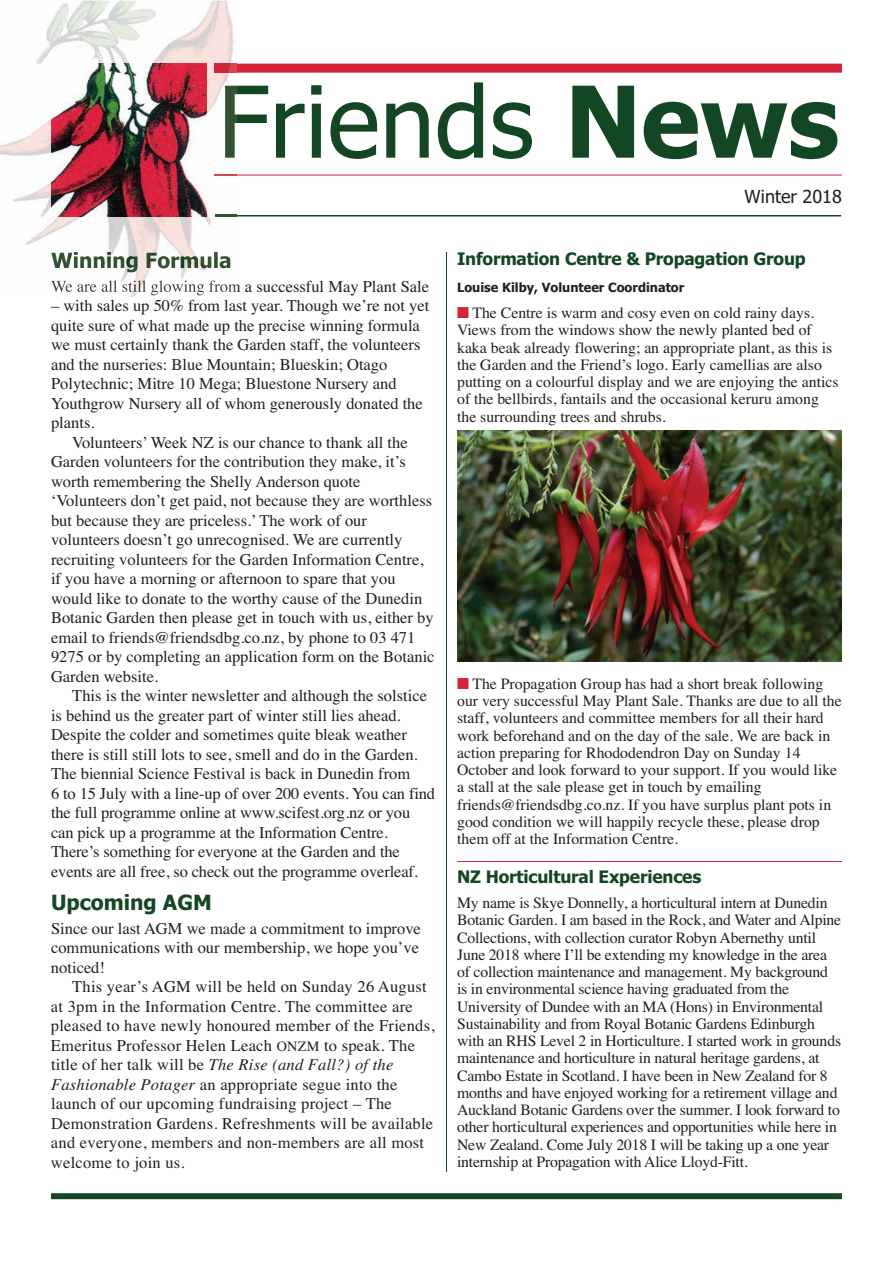
<style>
.page{position:relative;width:893px;height:1263px;background:#fff}
.page>*{position:absolute;margin:0;border:0;box-sizing:border-box;transform-origin:0 0}
.t1{font:99px "Tahoma";color:#134724}
.t2{font:700 21px "Tahoma";color:#134724}
.t3{font:18px "Tahoma";color:#231f20}
.t4{font:700 17.25px "Tahoma";letter-spacing:-.01em;color:#134724}
.t5{font:16.5px/19.5px "Times";color:#231f20}
.t6{font:15.75px/17.2px "Times";letter-spacing:-.01em;color:#231f20}
.t7{font:700 12.75px "Tahoma";color:#231f20}
.s1{font-weight:700}
.s2{font-size:14.25px}
.s3{font-style:italic}
.s4{color:#d6223a}
</style>
<div class="page">
<div style="left:51px;top:1193px;width:791px;height:6px;background:#134724"></div>
<hr style="left:457px;top:861px;width:385px;height:1px;background:#d6223a">
<div style="left:215px;top:64px;width:627px;height:9px;background:#d6223a"></div>
<hr style="left:215px;top:175px;width:627px;height:1px;background:#d6223a">
<hr style="left:215px;top:215px;width:626px;height:1px;background:#134724">
<img style="left:457px;top:430px;width:385px;height:231px">
<hr style="left:446px;top:252px;width:1px;height:920px;background:#134724">
<img style="left:0;top:1px;width:237px;height:296px">
<img style="left:51px;top:252px;width:179px;height:20px">
<img style="left:51px;top:280px;width:66px;height:12px">
<img style="left:215px;top:64px;width:22px;height:9px">
<img style="left:225px;top:85px;width:12px;height:74px">
<svg style="left:215px;top:175px;width:22px;height:1px"></svg>
<svg style="left:215px;top:215px;width:22px;height:1px"></svg>
<h1 class="t1" style="left:218px;top:66px;width:623px">Friends <span class="s1">News</span></h1>
<p class="t3" style="left:745px;top:186px;width:99px">Winter 2018</p>
<p class="t5" style="left:51px;top:276px;width:380px">We are all still glowing from a successful May Plant Sale</p>
<p class="t5" style="left:51px;top:296px;width:380px">– with sales up 50% from last year. Though we’re not yet quite sure of what made up the precise winning formula we must certainly thank the Garden staff, the volunteers and the nurseries: Blue Mountain; Blueskin; Otago Polytechnic; Mitre 10 Mega; Bluestone Nursery and Youthgrow Nursery all of whom generously donated the plants.</p>
<p class="t5" style="left:51px;top:432px;width:385px;text-indent:21px">Volunteers’ Week NZ is our chance to thank all the Garden volunteers for the contribution they make, it’s worth remembering the Shelly Anderson quote ‘Volunteers don’t get paid, not because they are worthless but because they are priceless.’ The work of our volunteers doesn’t go unrecognised. We are currently recruiting volunteers for the Garden Information Centre, if you have a morning or afternoon to spare that you would like to donate to the worthy cause of the Dunedin Botanic Garden then please get in touch with us, either by email to friends@friendsdbg.co.nz, by phone to 03 471<br>9275 or by completing an application form on the Botanic Garden website.</p>
<p class="t5" style="left:51px;top:686px;width:386px;text-indent:21px">This is the winter newsletter and although the solstice is behind us the greater part of winter still lies ahead.<br>Despite the colder and sometimes quite bleak weather there is still still lots to see, smell and do in the Garden.<br>The biennial Science Festival is back in Dunedin from<br>6 to 15 July with a line-up of over 200 events. You can find the full programme online at www.scifest.org.nz or you can pick up a programme at the Information Centre.<br>There’s something for everyone at the Garden and the events are all free, so check out the programme overleaf.</p>
<p class="t2" style="left:51px;top:890px;width:162px">Upcoming AGM</p>
<p class="t5" style="left:51px;top:918px;width:371px;text-align:justify">Since our last AGM we made a commitment to improve communications with our membership, we hope you’ve noticed!</p>
<p class="t5" style="left:51px;top:977px;width:385px;text-indent:21px">This year’s AGM will be held on Sunday 26 August at 3pm in the Information Centre. The committee are pleased to have newly honoured member of the Friends, Emeritus Professor Helen Leach <span class="s2">ONZM</span> to speak. The title of her talk will be <span class="s3">The Rise (and Fall?) of the Fashionable Potager</span> an appropriate segue into the launch of our upcoming fundraising project – The Demonstration Gardens. Refreshments will be available and everyone, members and non-members are all most welcome to join us.</p>
<p class="t4" style="left:457px;top:249px;width:350px">Information Centre &amp; Propagation Group</p>
<p class="t7" style="left:457px;top:280px;width:229px">Louise Kilby, Volunteer Coordinator</p>
<p class="t6" style="left:457px;top:304px;width:383px"><span class="s4">■</span> The Centre is warm and cosy even on cold rainy days.<br>Views from the windows show the newly planted bed of kaka beak already flowering; an appropriate plant, as this is the Garden and the Friend’s logo. Early camellias are also putting on a colourful display and we are enjoying the antics of the bellbirds, fantails and the occasional keruru among the surrounding trees and shrubs.</p>
<p class="t6" style="left:457px;top:675px;width:386px"><span class="s4">■</span> The Propagation Group has had a short break following our very successful May Plant Sale. Thanks are due to all the staff, volunteers and committee members for all their hard work beforehand and on the day of the sale. We are back in action preparing for Rhododendron Day on Sunday 14<br>October and look forward to your support. If you would like a stall at the sale please get in touch by emailing friends@friendsdbg.co.nz. If you have surplus plant pots in good condition we will happily recycle these, please drop them off at the Information Centre.</p>
<p class="t4" style="left:457px;top:867px;width:246px">NZ Horticultural Experiences</p>
<p class="t6" style="left:457px;top:894px;width:386px">My name is Skye Donnelly, a horticultural intern at Dunedin Botanic Garden. I am based in the Rock, and Water and Alpine Collections, with collection curator Robyn Abernethy until June 2018 where I’ll be extending my knowledge in the area of collection maintenance and management. My background is in environmental science having graduated from the University of Dundee with an MA (Hons) in Environmental Sustainability and from Royal Botanic Gardens Edinburgh with an RHS Level 2 in Horticulture. I started work in grounds maintenance and horticulture in natural heritage gardens, at Cambo Estate in Scotland. I have been in New Zealand for 8 months and have enjoyed working for a retirement village and Auckland Botanic Gardens over the summer. I look forward to other horticultural experiences and opportunities while here in New Zealand. Come July 2018 I will be taking up a one year internship at Propagation with Alice Lloyd-Fitt.</p>
</div>
